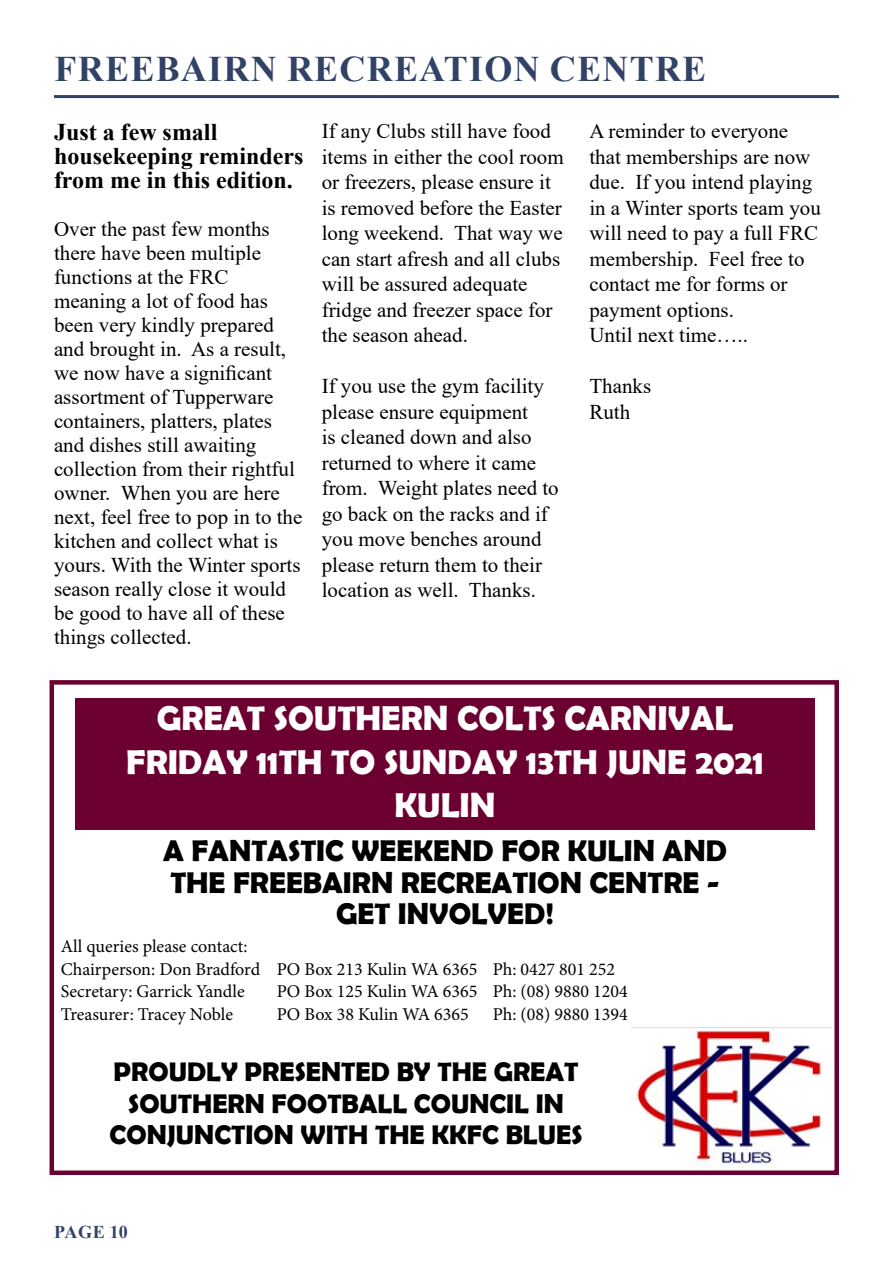
<style>
.page{position:relative;width:893px;height:1263px;background:#fff}
.page>*{position:absolute;margin:0;border:0;box-sizing:border-box;transform-origin:0 0}
.t1{font:700 36px "Times New Roman";letter-spacing:.035em;color:#314267}
.t2{font:700 34.5px/43.5px "Berlin Sans FB Demi";color:#fff;text-align:center}
.t3{font:700 30px/31.5px "Berlin Sans FB Demi";color:#000;text-align:center}
.t4{font:700 27px/31.5px "Berlin Sans FB Demi";color:#000;text-align:center}
.t5{font:700 24px/24px "Times New Roman";color:#000}
.t6{font:21px/25.5px "Times New Roman";color:#000}
.t7{font:18px/22.5px "Minion Pro";color:#000}
.t8{font:700 18px "Times New Roman";letter-spacing:.015em;color:#314267}
</style>
<div class="page">
<hr style="left:54px;top:95px;width:785px;height:3px;background:#314267">
<div style="left:50px;top:680px;width:789px;height:495px;border:4px solid #6c0031"></div>
<img style="left:631px;top:1027px;width:201px;height:139px">
<div style="left:75px;top:698px;width:740px;height:131px;background:#6c0031"></div>
<h1 class="t1" style="left:55px;top:43px;width:653px">FREEBAIRN RECREATION CENTRE</h1>
<p class="t5" style="left:54px;top:119px;width:251px">Just a few small housekeeping reminders from me in this edition.</p>
<p class="t6" style="left:54px;top:216px;width:250px;line-height:24px">Over the past few months there have been multiple functions at the FRC meaning a lot of food has been very kindly prepared and brought in. As a result, we now have a significant assortment of Tupperware containers, platters, plates and dishes still awaiting collection from their rightful owner. When you are here next, feel free to pop in to the kitchen and collect what is yours. With the Winter sports season really close it would be good to have all of these things collected.</p>
<p class="t6" style="left:322px;top:118px;width:244px">If any Clubs still have food items in either the cool room or freezers, please ensure it is removed before the Easter long weekend. That way we can start afresh and all clubs will be assured adequate fridge and freezer space for the season ahead.</p>
<p class="t6" style="left:322px;top:373px;width:239px">If you use the gym facility please ensure equipment<br>is cleaned down and also returned to where it came from. Weight plates need to go back on the racks and if you move benches around please return them to their location as well. Thanks.</p>
<p class="t6" style="left:589px;top:118px;width:233px">A reminder to everyone that memberships are now due. If you intend playing in a Winter sports team you will need to pay a full FRC membership. Feel free to contact me for forms or payment options.<br>Until next time…..</p>
<p class="t6" style="left:589px;top:373px;width:63px">Thanks<br>Ruth</p>
<h2 class="t2" style="left:126px;top:696px;width:639px">GREAT SOUTHERN COLTS CARNIVAL<br>FRIDAY 11TH TO SUNDAY 13TH JUNE 2021<br>KULIN</h2>
<h3 class="t3" style="left:163px;top:835px;width:566px">A FANTASTIC WEEKEND FOR KULIN AND<br>THE FREEBAIRN RECREATION CENTRE -<br>GET INVOLVED!</h3>
<p class="t7" style="left:61px;top:935px;width:556px">All queries please contact:<br>Chairperson: Don Bradford PO Box 213 Kulin WA 6365 Ph: 0427 801 252<br>Secretary: Garrick Yandle</p>
<p class="t7" style="left:277px;top:980px;width:352px">PO Box 125 Kulin WA 6365 Ph: (08) 9880 1204</p>
<p class="t7" style="left:61px;top:1003px;width:174px">Treasurer: Tracey Noble</p>
<p class="t7" style="left:277px;top:1003px;width:194px">PO Box 38 Kulin WA 6365</p>
<p class="t7" style="left:493px;top:1003px;width:136px">Ph: (08) 9880 1394</p>
<p class="t4" style="left:110px;top:1056px;width:474px">PROUDLY PRESENTED BY THE GREAT<br>SOUTHERN FOOTBALL COUNCIL IN<br>CONJUNCTION WITH THE KKFC BLUES</p>
<p class="t8" style="left:54px;top:1219px;width:75px">PAGE 10</p>
</div>
